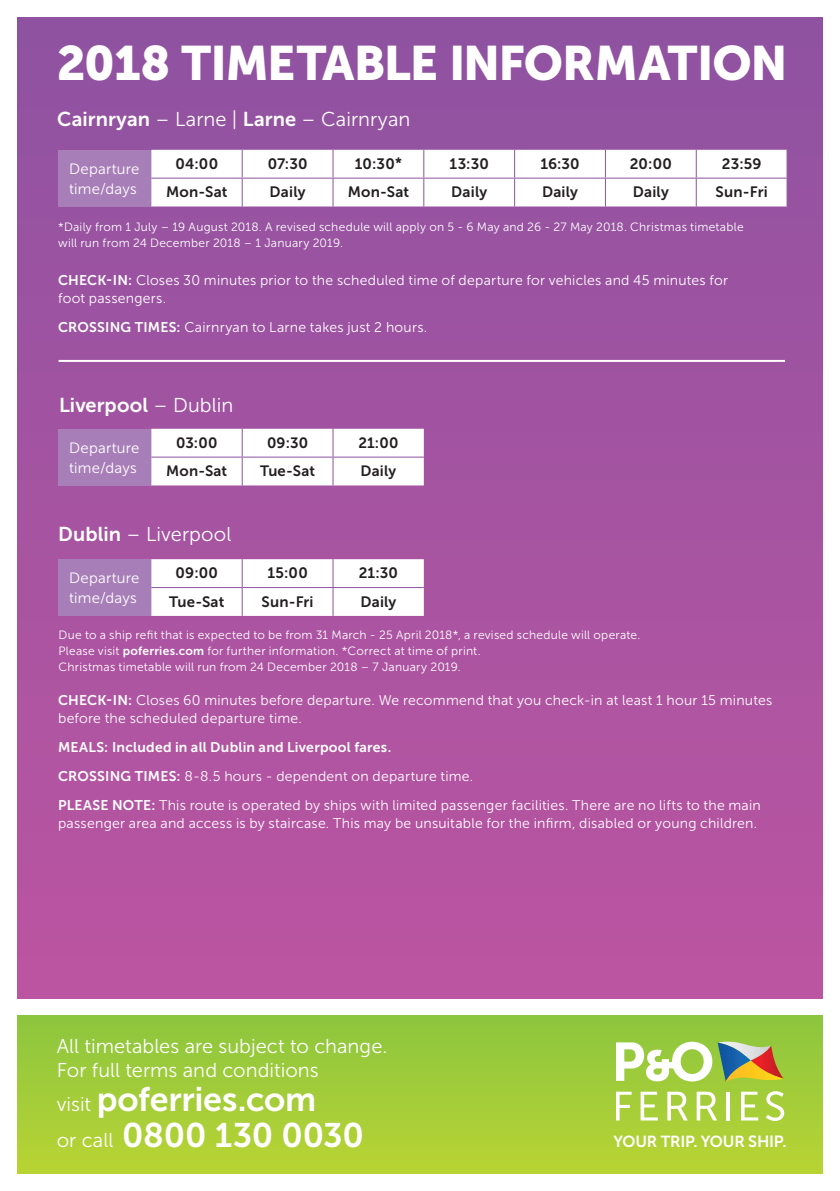
<style>
.page{position:relative;width:840px;height:1191px;background:#fff}
.page>*{position:absolute;margin:0;border:0;box-sizing:border-box;transform-origin:0 0}
.t1{font:48px "Museo Sans 900";letter-spacing:-.02em;color:#fff}
.t2{font:34px/36px "Museo Sans 700";letter-spacing:-.005em;color:#fff}
.t3{font:20px/24px "Museo Sans 300";letter-spacing:.005em;color:#fff}
.t4{font:20px "Museo Sans 700";letter-spacing:.005em;color:#fff}
.t5{font:16px "Museo Sans 700";letter-spacing:-.01em;color:#fff}
.t6{font:15px "Museo Sans 700";letter-spacing:.015em;color:#231f20}
.t7{font:14.8px/20px "Museo Sans 300";letter-spacing:.015em;color:#fff}
.t8{font:14.8px "Museo Sans 700";letter-spacing:.015em;color:#231f20}
.t9{font:14px/18px "Museo Sans 300";letter-spacing:.015em;color:#fff}
.t10{font:14px "Museo Sans 700";letter-spacing:.015em;color:#fff}
.t11{font:12px/16px "Museo Sans 300";letter-spacing:.02em;color:#fff}
.s1{font-family:"Museo Sans 700"}
.s2{font-size:14.8px}
.s3{font-family:"Museo Sans 300"}
.s4{font-family:"Museo Sans 300";font-size:20px}
.s5{font-size:16.2px}
</style>
<div class="page">
<div style="left:17px;top:17px;width:805px;height:981px;background:linear-gradient(to bottom,#8e53a1,#bc55a1)"></div>
<svg style="left:17px;top:1015px;width:805px;height:159px;background:#a2cc39"></svg>
<svg style="left:615px;top:1091px;width:16px;height:29px"></svg>
<svg style="left:640px;top:1091px;width:17px;height:29px"></svg>
<svg style="left:667px;top:1091px;width:20px;height:29px"></svg>
<svg style="left:696px;top:1091px;width:20px;height:29px"></svg>
<svg style="left:725px;top:1091px;width:4px;height:29px"></svg>
<svg style="left:740px;top:1091px;width:17px;height:29px"></svg>
<svg style="left:765px;top:1091px;width:18px;height:30px"></svg>
<svg style="left:615px;top:1041px;width:168px;height:40px"></svg>
<div style="left:58px;top:150px;width:93px;height:56px;background:#a87eb8"></div>
<svg style="left:151px;top:150px;width:636px;height:56px"></svg>
<hr style="left:58px;top:360px;width:726px;height:2px;background:#fff">
<div style="left:58px;top:429px;width:93px;height:56px;background:#a87eb8"></div>
<svg style="left:151px;top:429px;width:272px;height:56px"></svg>
<div style="left:58px;top:559px;width:93px;height:57px;background:#a87eb8"></div>
<svg style="left:151px;top:559px;width:272px;height:57px"></svg>
<h1 class="t1" style="left:57px;top:36px;width:731px">2018 TIMETABLE INFORMATION</h1>
<h3 class="t3" style="left:57px;top:107px;width:354px"><span class="s1">Cairnryan</span> – Larne | <span class="s1">Larne</span> – Cairnryan</h3>
<p class="t7" style="left:69px;top:159px;width:72px">Departure time/days</p>
<p class="t6" style="left:175px;top:155px;width:44px">04:00</p>
<p class="t6" style="left:267px;top:155px;width:41px">07:30</p>
<p class="t6" style="left:355px;top:155px;width:48px">10:30<span class="s2">*</span></p>
<p class="t6" style="left:449px;top:155px;width:41px">13:30</p>
<p class="t6" style="left:540px;top:155px;width:41px">16:30</p>
<p class="t6" style="left:629px;top:155px;width:44px">20:00</p>
<p class="t6" style="left:721px;top:155px;width:41px">23:59</p>
<p class="t6" style="left:166px;top:184px;width:63px">Mon-Sat</p>
<p class="t6" style="left:269px;top:184px;width:37px">Daily</p>
<p class="t6" style="left:347px;top:184px;width:63px">Mon-Sat</p>
<p class="t6" style="left:451px;top:184px;width:37px">Daily</p>
<p class="t6" style="left:541px;top:184px;width:37px">Daily</p>
<p class="t6" style="left:632px;top:184px;width:37px">Daily</p>
<p class="t6" style="left:715px;top:184px;width:54px">Sun-Fri</p>
<p class="t11" style="left:58px;top:219px;width:686px">*Daily from 1 July – 19 August 2018. A revised schedule will apply on 5 - 6 May and 26 - 27 May 2018. Christmas timetable will run from 24 December 2018 – 1 January 2019.</p>
<p class="t9" style="left:58px;top:271px;width:671px"><span class="s1">CHECK-IN:</span> Closes 30 minutes prior to the scheduled time of departure for vehicles and 45 minutes for foot passengers.</p>
<p class="t9" style="left:58px;top:318px;width:370px"><span class="s1">CROSSING TIMES:</span> Cairnryan to Larne takes just 2 hours.</p>
<h3 class="t4" style="left:59px;top:394px;width:176px">Liverpool <span class="s3">– Dublin</span></h3>
<p class="t7" style="left:69px;top:438px;width:72px">Departure time/days</p>
<p class="t8" style="left:176px;top:434px;width:43px">03:00</p>
<p class="t8" style="left:267px;top:434px;width:43px">09:30</p>
<p class="t8" style="left:358px;top:434px;width:42px">21:00</p>
<p class="t8" style="left:166px;top:463px;width:62px">Mon-Sat</p>
<p class="t8" style="left:260px;top:463px;width:56px">Tue-Sat</p>
<p class="t8" style="left:360px;top:463px;width:37px">Daily</p>
<h3 class="t3" style="left:58px;top:522px;width:174px"><span class="s1">Dublin</span> – Liverpool</h3>
<p class="t7" style="left:69px;top:568px;width:72px">Departure time/days</p>
<p class="t6" style="left:175px;top:565px;width:44px">09:00</p>
<p class="t6" style="left:267px;top:565px;width:42px">15:00</p>
<p class="t6" style="left:358px;top:565px;width:41px">21:30</p>
<p class="t6" style="left:169px;top:593px;width:57px">Tue-Sat</p>
<p class="t6" style="left:261px;top:593px;width:54px">Sun-Fri</p>
<p class="t6" style="left:360px;top:593px;width:37px">Daily</p>
<p class="t11" style="left:58px;top:627px;width:583px">Due to a ship refit that is expected to be from 31 March - 25 April 2018*, a revised schedule will operate.<br>Please visit <span class="s1">poferries.com</span> for further information. *Correct at time of print.<br>Christmas timetable will run from 24 December 2018 – 7 January 2019.</p>
<p class="t9" style="left:58px;top:691px;width:715px"><span class="s1">CHECK-IN:</span> Closes 60 minutes before departure. We recommend that you check-in at least 1 hour 15 minutes before the scheduled departure time.</p>
<p class="t10" style="left:58px;top:739px;width:334px">MEALS: Included in all Dublin and Liverpool fares.</p>
<p class="t9" style="left:58px;top:762px;width:704px;line-height:28.8px"><span class="s1">CROSSING TIMES:</span> 8-8.5 hours - dependent on departure time.<br><span class="s1">PLEASE NOTE:</span> This route is operated by ships with limited passenger facilities. There are no lifts to the main</p>
<p class="t9" style="left:58px;top:814px;width:700px">passenger area and access is by staircase. This may be unsuitable for the infirm, disabled or young children.</p>
<h3 class="t3" style="left:57px;top:1033px;width:332px">All timetables are subject to change.<br>For full terms and conditions</h3>
<h2 class="t2" style="left:57px;top:1080px;width:308px"><span class="s4">visit</span> poferries.com<br><span class="s4">or call</span> 0800 130 0030</h2>
<p class="t5" style="left:613px;top:1132px;width:174px">YOUR TRIP. YOUR <span class="s5">SHIP.</span></p>
</div>
